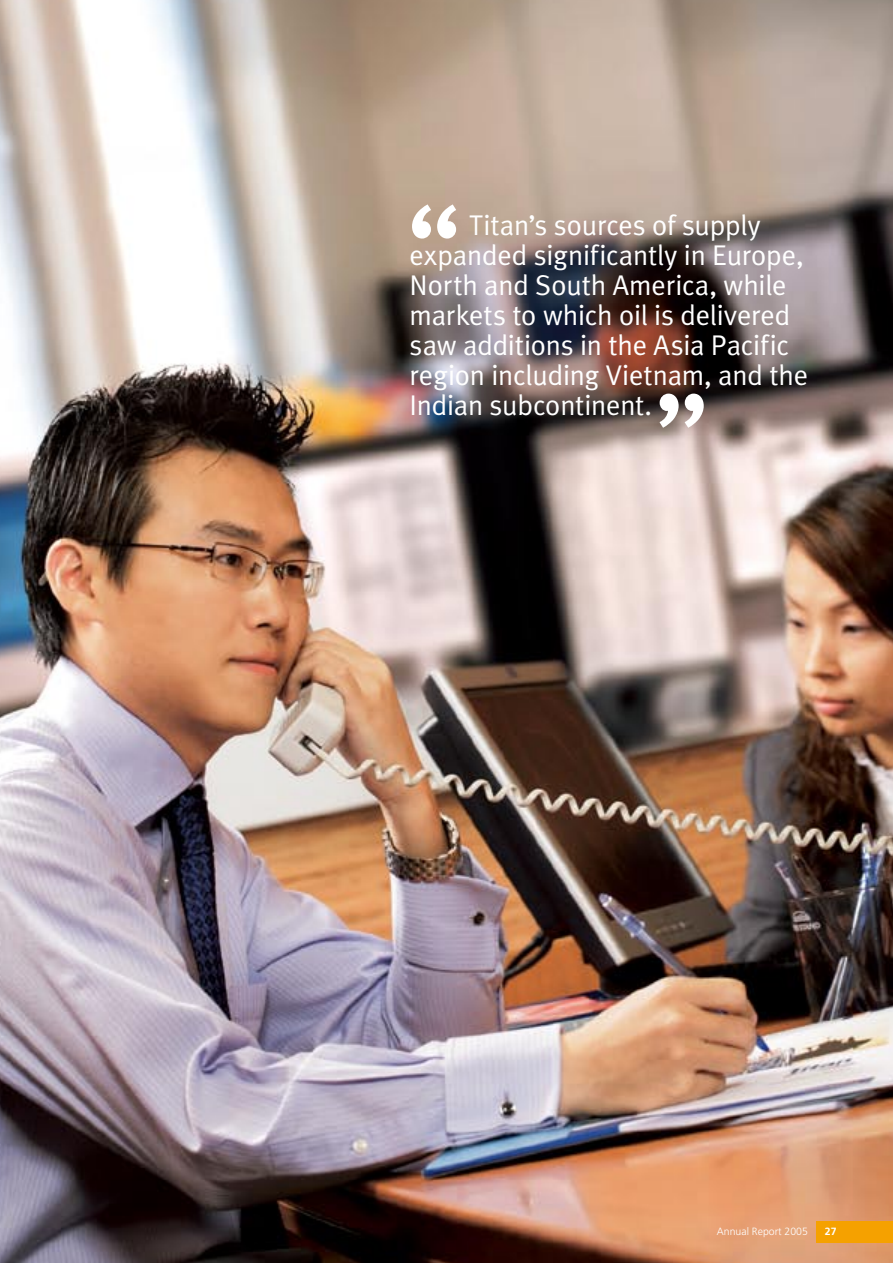
<style>
.page{position:relative;width:893px;height:1263px;background:#fff}
.page>*{position:absolute;margin:0;border:0;box-sizing:border-box;transform-origin:0 0}
.t1{font:127.5px "Meta Plus Normal";color:#fff}
.t2{font:28.5px/30px "Meta Plus Normal";letter-spacing:-.01em;color:#fff}
.t3{font:300 10.5px "Frutiger";color:#fff}
.t4{font:700 10.5px "Frutiger";color:#fff}
</style>
<div class="page">
<img style="left:0;top:0;width:893px;height:1263px">
<div style="left:816px;top:1221px;width:77px;height:21px;background:#f5a100"></div>
<h1 class="t1" style="left:405px;top:177px;width:60px">“</h1>
<p class="t2" style="left:410px;top:210px;width:400px;text-indent:60px">Titan’s sources of supply expanded significantly in Europe,<br>North and South America, while markets to which oil is delivered saw additions in the Asia Pacific region including Vietnam, and the<br>Indian subcontinent.</p>
<h1 class="t1" style="left:653px;top:365px;width:60px">”</h1>
<p class="t3" style="left:717px;top:1225px;width:93px">Annual Report 2005</p>
<p class="t4" style="left:825px;top:1225px;width:13px">27</p>
</div>
